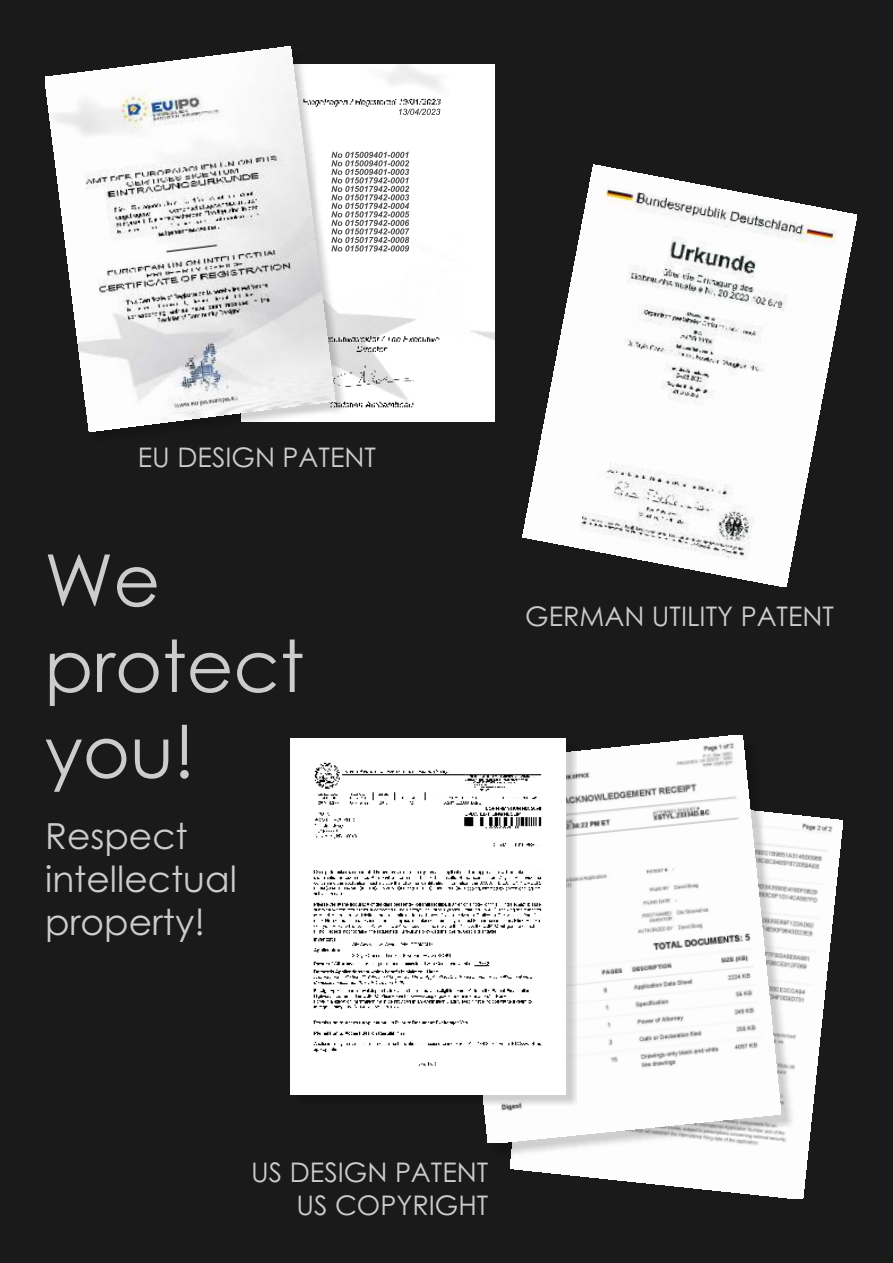
<style>
.page{position:relative;width:893px;height:1263px;background:#fff}
.page>*{position:absolute;margin:0;border:0;box-sizing:border-box;transform-origin:0 0}
.t1{font:72px/85.8px "Century Gothic";color:#ccc}
.t2{font:36px/42.9px "Century Gothic";color:#ccc}
.t3{font:27px/32.1px "Century Gothic";color:#ccc;text-align:right}
</style>
<div class="page">
<div style="left:0;top:0;width:892px;height:1263px;background:#1a1a1a"></div>
<img style="left:510px;top:815px;width:333px;height:384px">
<img style="left:510px;top:813px;width:284px;height:343px">
<img style="left:484px;top:735px;width:296px;height:408px">
<img style="left:523px;top:164px;width:334px;height:423px">
<img style="left:345px;top:65px;width:149px;height:357px">
<div style="left:320px;top:125px;width:98px;height:15px;background:#fff"></div>
<svg style="left:345px;top:152px;width:64px;height:100px;background:#c4c4c4"></svg>
<img style="left:335px;top:64px;width:10px;height:358px">
<img style="left:45px;top:47px;width:290px;height:385px">
<svg style="left:399px;top:109px;width:41px;height:6px"></svg>
<img style="left:483px;top:744px;width:93px;height:362px">
<img style="left:290px;top:738px;width:276px;height:357px">
<p class="t3" style="left:138px;top:444px;width:240px">EU DESIGN PATENT</p>
<h1 class="t1" style="left:44px;top:544px;width:262px">We protect you!</h1>
<h2 class="t2" style="left:45px;top:818px;width:193px">Respect intellectual property!</h2>
<p class="t3" style="left:525px;top:602px;width:310px">GERMAN UTILITY PATENT</p>
<p class="t3" style="left:251px;top:1159px;width:239px">US DESIGN PATENT<br>US COPYRIGHT</p>
</div>
